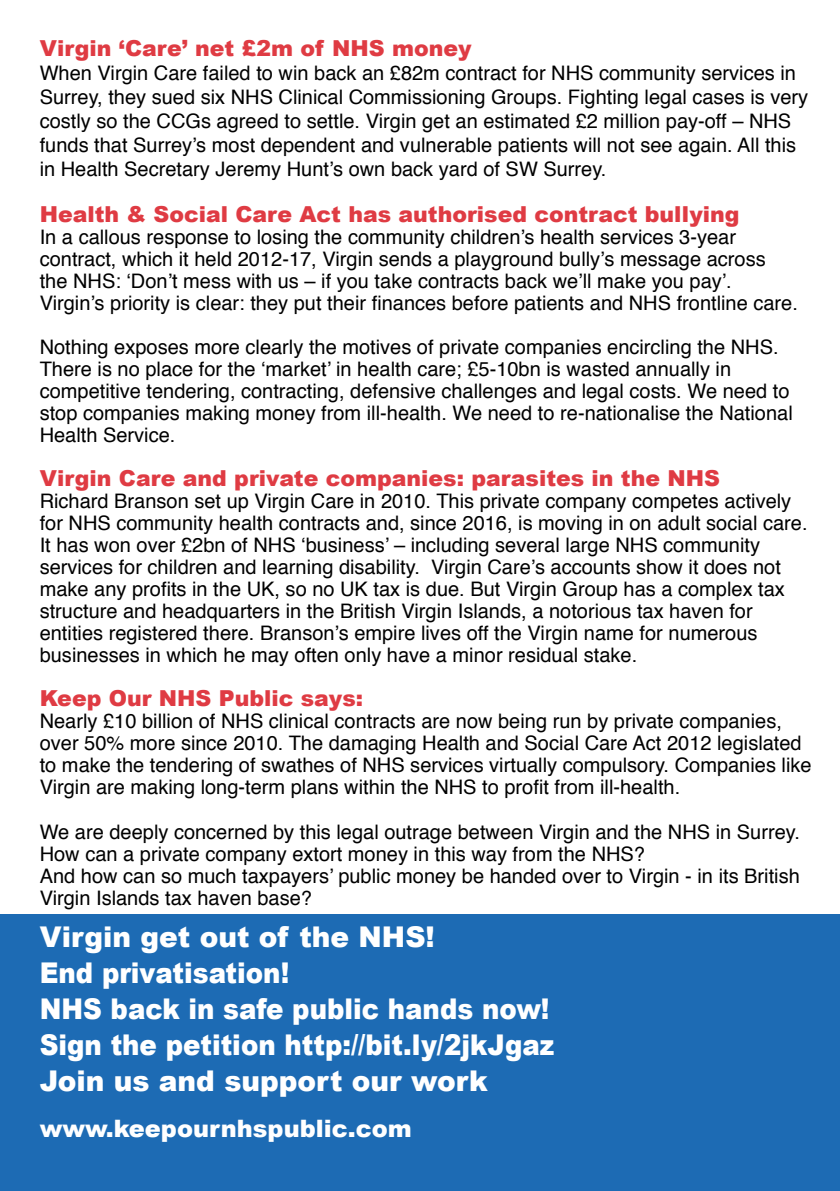
<style>
.page{position:relative;width:840px;height:1191px;background:#fff}
.page>*{position:absolute;margin:0;border:0;box-sizing:border-box;transform-origin:0 0}
.t1{font:900 28.6px/36px "Arial";color:#fff;scale:.91 1}
.t2{font:900 28.6px "Arial";color:#fff}
.t3{font:900 24px "Arial";color:#fff}
.t4{font:900 22px "Arial";color:#df3b43}
.t5{font:20px/22px "Helvetica";color:#000}
</style>
<div class="page">
<div style="left:0;top:914px;width:839px;height:277px;background:#1d6bb4"></div>
<p class="t4" style="left:40px;top:32px;width:433px">Virgin ‘Care’ net £2m of NHS money</p>
<p class="t5" style="left:40px;top:62px;width:769px;line-height:24px">When Virgin Care failed to win back an £82m contract for NHS community services in Surrey, they sued six NHS Clinical Commissioning Groups. Fighting legal cases is very costly so the CCGs agreed to settle. Virgin get an estimated £2 million pay-off – NHS funds that Surrey’s most dependent and vulnerable patients will not see again. All this in Health Secretary Jeremy Hunt’s own back yard of SW Surrey.</p>
<p class="t4" style="left:40px;top:198px;width:701px">Health &amp; Social Care Act has authorised contract bullying</p>
<p class="t5" style="left:40px;top:227px;width:759px">In a callous response to losing the community children’s health services 3-year contract, which it held 2012-17, Virgin sends a playground bully’s message across the NHS: ‘Don’t mess with us – if you take contracts back we’ll make you pay’.<br>Virgin’s priority is clear: they put their finances before patients and NHS frontline care.</p>
<p class="t5" style="left:40px;top:337px;width:754px">Nothing exposes more clearly the motives of private companies encircling the NHS.<br>There is no place for the ‘market’ in health care; £5-10bn is wasted annually in competitive tendering, contracting, defensive challenges and legal costs. We need to stop companies making money from ill-health. We need to re-nationalise the National Health Service.</p>
<p class="t4" style="left:40px;top:462px;width:681px">Virgin Care and private companies: parasites in the NHS</p>
<p class="t5" style="left:40px;top:491px;width:768px">Richard Branson set up Virgin Care in 2010. This private company competes actively for NHS community health contracts and, since 2016, is moving in on adult social care.<br>It has won over £2bn of NHS ‘business’ – including several large NHS community services for children and learning disability. Virgin Care’s accounts show it does not make any profits in the UK, so no UK tax is due. But Virgin Group has a complex tax structure and headquarters in the British Virgin Islands, a notorious tax haven for entities registered there. Branson’s empire lives off the Virgin name for numerous businesses in which he may often only have a minor residual stake.</p>
<p class="t4" style="left:40px;top:682px;width:325px">Keep Our NHS Public says:</p>
<p class="t5" style="left:40px;top:711px;width:773px">Nearly £10 billion of NHS clinical contracts are now being run by private companies, over 50% more since 2010. The damaging Health and Social Care Act 2012 legislated to make the tendering of swathes of NHS services virtually compulsory. Companies like Virgin are making long-term plans within the NHS to profit from ill-health.</p>
<p class="t5" style="left:40px;top:821px;width:761px">We are deeply concerned by this legal outrage between Virgin and the NHS in Surrey.<br>How can a private company extort money in this way from the NHS?<br>And how can so much taxpayers’ public money be handed over to Virgin - in its British Virgin Islands tax haven base?</p>
<p class="t2" style="left:40px;top:915px;width:396px">Virgin get out of the NHS!</p>
<p class="t1" style="left:40px;top:953px;width:566px">End privatisation!<br>NHS back in safe public hands now!<br>Sign the petition http://bit.ly/2jkJgaz</p>
<p class="t2" style="left:40px;top:1059px;width:449px">Join us and support our work</p>
<p class="t3" style="left:40px;top:1110px;width:373px">www.keepournhspublic.com</p>
</div>
